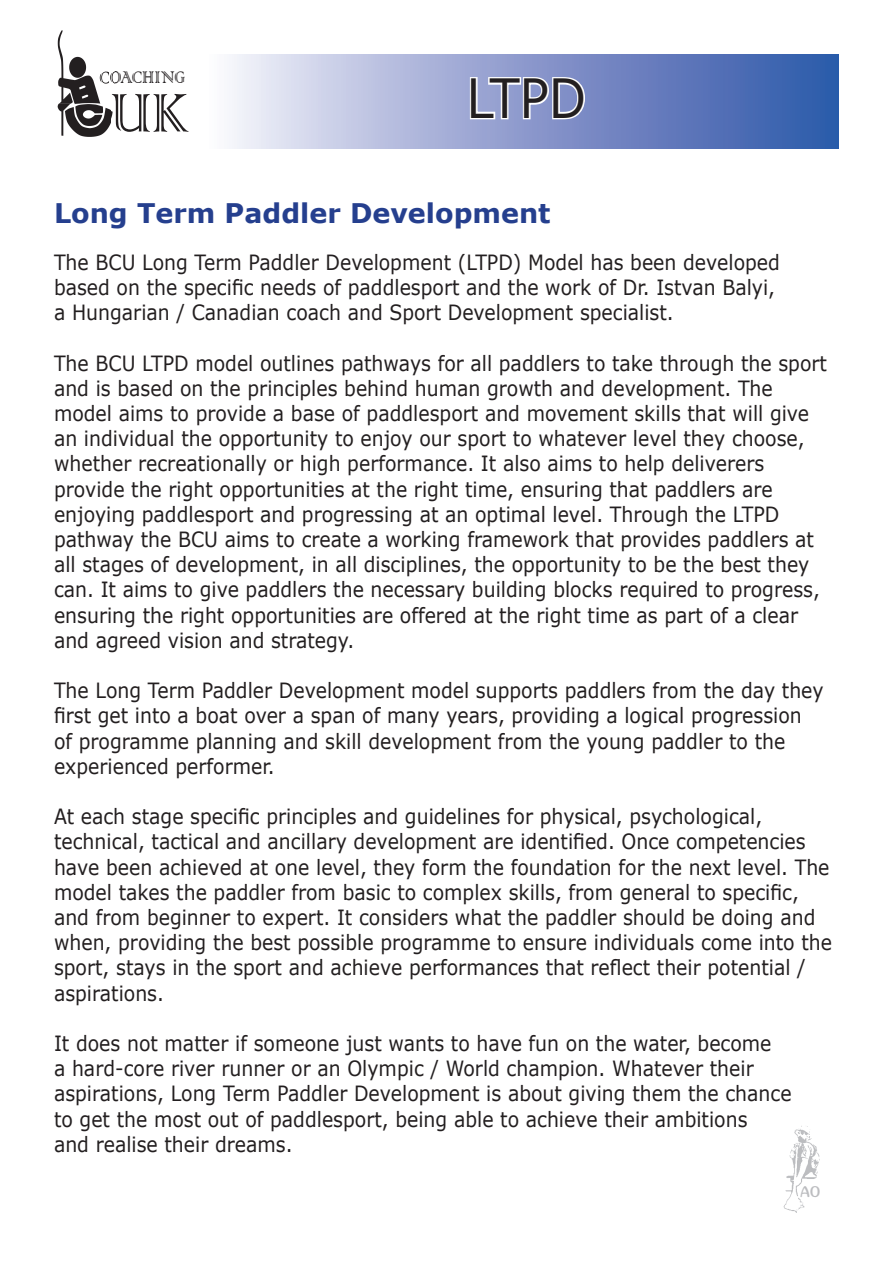
<style>
.page{position:relative;width:893px;height:1263px;background:#fff}
.page>*{position:absolute;margin:0;border:0;box-sizing:border-box;transform-origin:0 0}
.t1{font:72px "Colonna";color:#231f20;scale:.8 1}
.t2{font:54px "Verdana";color:#231f20;scale:.9 1}
.t3{font:700 27px "Verdana";color:#253f8e}
.t4{font:22.5px "Colonna";color:#231f20;scale:.8 1}
.t5{font:21px/25.2px "Verdana";color:#231f20;scale:.9 1}
</style>
<div class="page">
<div style="left:207px;top:55px;width:631px;height:93px;background:linear-gradient(to right,#f6f0f9,#2a50a5)"></div>
<img style="left:57px;top:30px;width:55px;height:107px">
<img style="left:100px;top:71px;width:14px;height:13px">
<svg style="left:468px;top:75px;width:119px;height:46px"></svg>
<img style="left:784px;top:1126px;width:36px;height:87px">
<svg style="left:800px;top:1185px;width:20px;height:12px"></svg>
<p class="t4" style="left:99px;top:63px;width:109px">COACHING</p>
<h1 class="t1" style="left:111px;top:66px;width:99px">UK</h1>
<h2 class="t2" style="left:467px;top:64px;width:135px">LTPD</h2>
<p class="t3" style="left:54px;top:196px;width:498px">Long Term Paddler Development</p>
<p class="t5" style="left:54px;top:249px;width:808px">The BCU Long Term Paddler Development (LTPD) Model has been developed based on the specific needs of paddlesport and the work of Dr. Istvan Balyi, a Hungarian / Canadian coach and Sport Development specialist.</p>
<p class="t5" style="left:54px;top:350px;width:860px">The BCU LTPD model outlines pathways for all paddlers to take through the sport and is based on the principles behind human growth and development. The model aims to provide a base of paddlesport and movement skills that will give an individual the opportunity to enjoy our sport to whatever level they choose, whether recreationally or high performance. It also aims to help deliverers provide the right opportunities at the right time, ensuring that paddlers are enjoying paddlesport and progressing at an optimal level. Through the LTPD pathway the BCU aims to create a working framework that provides paddlers at all stages of development, in all disciplines, the opportunity to be the best they can. It aims to give paddlers the necessary building blocks required to progress, ensuring the right opportunities are offered at the right time as part of a clear and agreed vision and strategy.</p>
<p class="t5" style="left:54px;top:677px;width:857px">The Long Term Paddler Development model supports paddlers from the day they first get into a boat over a span of many years, providing a logical progression of programme planning and skill development from the young paddler to the experienced performer.</p>
<p class="t5" style="left:54px;top:803px;width:866px">At each stage specific principles and guidelines for physical, psychological, technical, tactical and ancillary development are identified. Once competencies have been achieved at one level, they form the foundation for the next level. The model takes the paddler from basic to complex skills, from general to specific, and from beginner to expert. It considers what the paddler should be doing and when, providing the best possible programme to ensure individuals come into the sport, stays in the sport and achieve performances that reflect their potential / aspirations.</p>
<p class="t5" style="left:54px;top:1030px;width:821px">It does not matter if someone just wants to have fun on the water, become<br>a hard-core river runner or an Olympic / World champion. Whatever their aspirations, Long Term Paddler Development is about giving them the chance to get the most out of paddlesport, being able to achieve their ambitions<br>and realise their dreams.</p>
</div>
